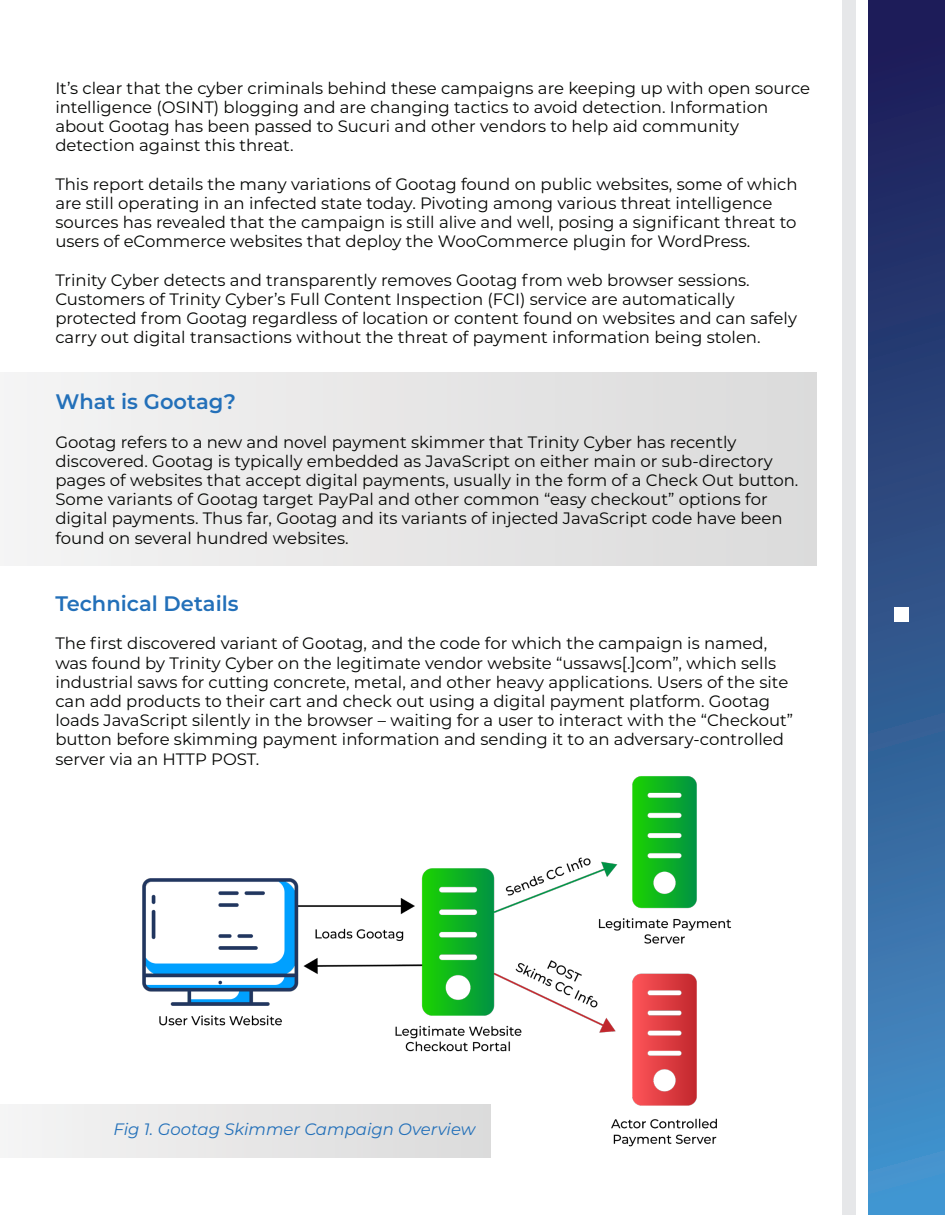
<style>
.page{position:relative;width:945px;height:1215px;background:#fff}
.page>*{position:absolute;margin:0;border:0;box-sizing:border-box;transform-origin:0 0}
.Paragraph_Style_44{font:600 21px "Montserrat";color:#2370b9}
.Paragraph_Style_44-2{font:16.5px/19.2px "Montserrat";color:#040503}
.t1{font:italic 16.5px "Montserrat";color:#2370b9}
</style>
<div class="page">
<div style="left:0;top:373px;width:817px;height:193px;background:linear-gradient(to right,#f4f4f4,#dbdada)"></div>
<div style="left:868px;top:0;width:77px;height:1215px;background:linear-gradient(to bottom,#1b1750,#4594cb)"></div>
<div style="left:842px;top:0;width:13px;height:1215px;background:#e6e7e9"></div>
<div style="left:894px;top:608px;width:14px;height:14px;background:#fff"></div>
<img style="left:139px;top:776px;width:593px;height:372px">
<div style="left:0;top:1105px;width:490px;height:53px;background:linear-gradient(to right,#f4f4f4,#dbdbdb)"></div>
<p class="Paragraph_Style_44-2" style="left:55px;top:77px;width:756px">It’s clear that the cyber criminals behind these campaigns are keeping up with open source intelligence (OSINT) blogging and are changing tactics to avoid detection. Information about Gootag has been passed to Sucuri and other vendors to help aid community detection against this threat.</p>
<p class="Paragraph_Style_44-2" style="left:55px;top:173px;width:744px">This report details the many variations of Gootag found on public websites, some of which are still operating in an infected state today. Pivoting among various threat intelligence sources has revealed that the campaign is still alive and well, posing a significant threat to users of eCommerce websites that deploy the WooCommerce plugin for WordPress.</p>
<p class="Paragraph_Style_44-2" style="left:55px;top:269px;width:743px">Trinity Cyber detects and transparently removes Gootag from web browser sessions.<br>Customers of Trinity Cyber’s Full Content Inspection (FCI) service are automatically protected from Gootag regardless of location or content found on websites and can safely carry out digital transactions without the threat of payment information being stolen.</p>
<p class="Paragraph_Style_44" style="left:55px;top:387px;width:182px">What is Gootag?</p>
<p class="Paragraph_Style_44-2" style="left:55px;top:431px;width:745px">Gootag refers to a new and novel payment skimmer that Trinity Cyber has recently discovered. Gootag is typically embedded as JavaScript on either main or sub-directory pages of websites that accept digital payments, usually in the form of a Check Out button.<br>Some variants of Gootag target PayPal and other common “easy checkout” options for digital payments. Thus far, Gootag and its variants of injected JavaScript code have been found on several hundred websites.</p>
<p class="Paragraph_Style_44" style="left:55px;top:589px;width:185px">Technical Details</p>
<p class="Paragraph_Style_44-2" style="left:55px;top:633px;width:739px">The first discovered variant of Gootag, and the code for which the campaign is named, was found by Trinity Cyber on the legitimate vendor website “ussaws[.]com”, which sells industrial saws for cutting concrete, metal, and other heavy applications. Users of the site can add products to their cart and check out using a digital payment platform. Gootag loads JavaScript silently in the browser – waiting for a user to interact with the “Checkout” button before skimming payment information and sending it to an adversary-controlled server via an HTTP POST.</p>
<p class="t1" style="left:114px;top:1118px;width:363px">Fig 1. Gootag Skimmer Campaign Overview</p>
</div>
